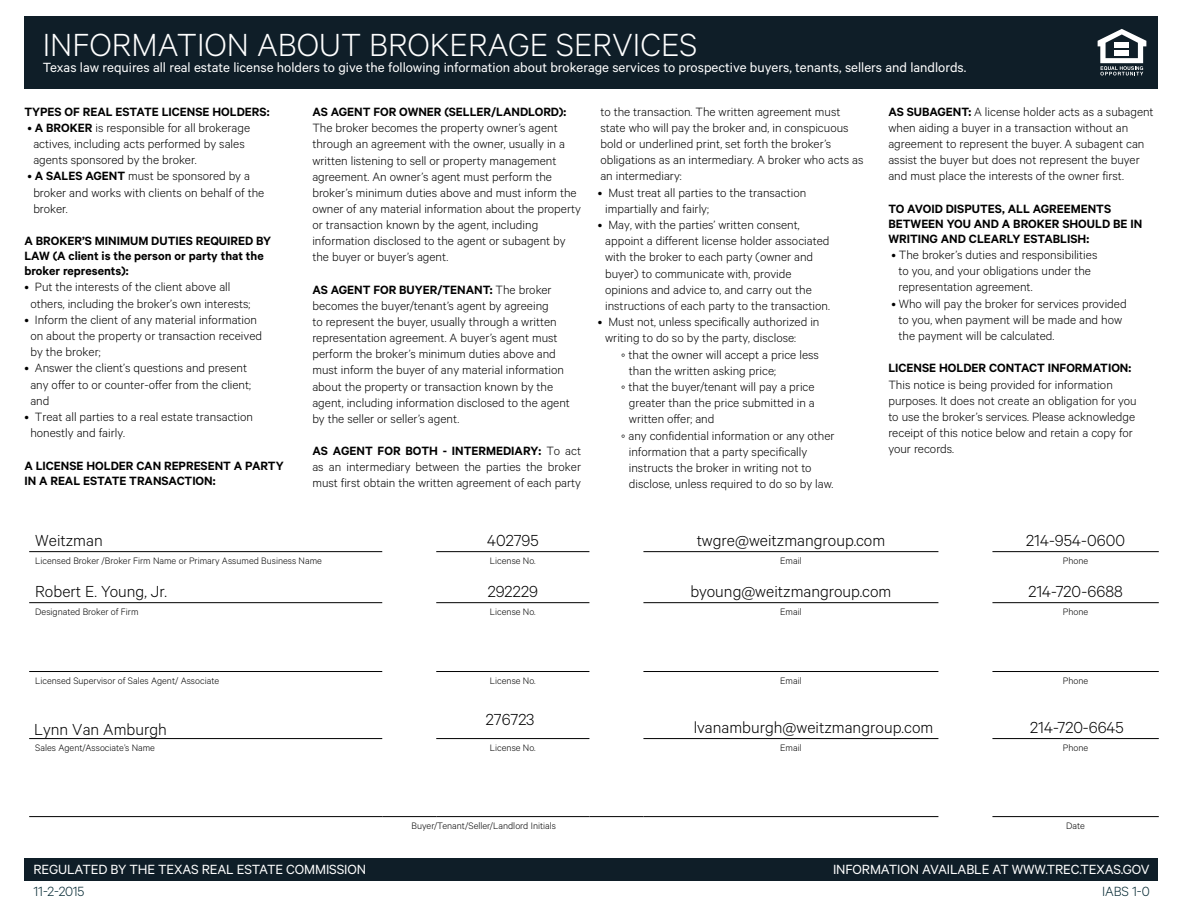
<style>
.page{position:relative;width:1188px;height:918px;background:#fff}
.page>*{position:absolute;margin:0;border:0;box-sizing:border-box;transform-origin:0 0}
.t1{font:300 36px "Calibre";color:#fff}
.t2{font:300 18px "Calibre";color:#000}
.t3{font:15px "Calibre";letter-spacing:-.005em;color:#fff}
.t4{font:300 15px "Calibre";letter-spacing:-.01em;color:#022731}
.t5{font:300 13.5px/16.2px "Calibre";color:#000}
.t6{font:600 13.5px/15px "Calibre";color:#000}
.t7{font:300 10.5px "Calibre";color:#000}
.s1{font-weight:600}
</style>
<div class="page">
<div style="left:24px;top:16px;width:1134px;height:72px;background:#0f1e28"></div>
<div style="left:24px;top:858px;width:1134px;height:22px;background:#0f1e28"></div>
<svg style="left:1098px;top:29px;width:48px;height:46px"></svg>
<div style="left:1114px;top:43px;width:15px;height:5px;background:#fff"></div>
<div style="left:1114px;top:51px;width:15px;height:5px;background:#fff"></div>
<hr style="left:29px;top:551px;width:353px;height:1px;background:#000">
<hr style="left:436px;top:551px;width:153px;height:1px;background:#000">
<hr style="left:643px;top:551px;width:295px;height:1px;background:#000">
<hr style="left:992px;top:551px;width:167px;height:1px;background:#000">
<hr style="left:29px;top:602px;width:353px;height:1px;background:#000">
<hr style="left:436px;top:602px;width:153px;height:1px;background:#000">
<hr style="left:643px;top:602px;width:295px;height:1px;background:#000">
<hr style="left:992px;top:602px;width:167px;height:1px;background:#000">
<hr style="left:29px;top:671px;width:353px;height:1px;background:#000">
<hr style="left:436px;top:671px;width:153px;height:1px;background:#000">
<hr style="left:643px;top:671px;width:295px;height:1px;background:#000">
<hr style="left:992px;top:671px;width:167px;height:1px;background:#000">
<hr style="left:29px;top:738px;width:353px;height:1px;background:#000">
<hr style="left:436px;top:738px;width:153px;height:1px;background:#000">
<hr style="left:643px;top:738px;width:295px;height:1px;background:#000">
<hr style="left:992px;top:738px;width:167px;height:1px;background:#000">
<hr style="left:992px;top:816px;width:167px;height:1px;background:#000">
<hr style="left:29px;top:816px;width:353px;height:1px;background:#000">
<hr style="left:382px;top:816px;width:54px;height:1px;background:#000">
<hr style="left:436px;top:816px;width:153px;height:1px;background:#000">
<hr style="left:589px;top:816px;width:54px;height:1px;background:#000">
<hr style="left:643px;top:816px;width:295px;height:1px;background:#000">
<p class="t1" style="left:43px;top:24px;width:656px">INFORMATION ABOUT BROKERAGE SERVICES</p>
<p class="t3" style="left:43px;top:59px;width:925px">Texas law requires all real estate license holders to give the following information about brokerage services to prospective buyers, tenants, sellers and landlords.</p>
<p class="t6" style="left:24px;top:103px;width:247px">TYPES OF REAL ESTATE LICENSE HOLDERS:</p>
<p class="t5" style="left:33px;top:119px;width:218px;text-indent:-6px">• <span class="s1">A BROKER</span> is responsible for all brokerage actives, including acts performed by sales agents sponsored by the broker.</p>
<p class="t5" style="left:33px;top:167px;width:232px;text-indent:-6px">• <span class="s1">A SALES AGENT</span> must be sponsored by a broker and works with clients on behalf of the broker.</p>
<p class="t6" style="left:24px;top:233px;width:248px">A BROKER’S MINIMUM DUTIES REQUIRED BY<br>LAW (A client is the person or party that the broker represents):</p>
<p class="t5" style="left:30px;top:278px;width:222px;text-indent:-6px">• Put the interests of the client above all others, including the broker’s own interests;</p>
<p class="t5" style="left:30px;top:311px;width:233px;text-indent:-6px">• Inform the client of any material information on about the property or transaction received by the broker;</p>
<p class="t5" style="left:30px;top:359px;width:222px;text-indent:-6px">• Answer the client’s questions and present any offer to or counter-offer from the client; and</p>
<p class="t5" style="left:30px;top:408px;width:224px;text-indent:-6px">• Treat all parties to a real estate transaction honestly and fairly.</p>
<p class="t6" style="left:24px;top:457px;width:261px">A LICENSE HOLDER CAN REPRESENT A PARTY<br>IN A REAL ESTATE TRANSACTION:</p>
<p class="t5" style="left:312px;top:103px;width:270px"><span class="s1">AS AGENT FOR OWNER (SELLER/LANDLORD):<br></span>The broker becomes the property owner’s agent through an agreement with the owner, usually in a written listening to sell or property management agreement. An owner’s agent must perform the broker’s minimum duties above and must inform the owner of any material information about the property or transaction known by the agent, including information disclosed to the agent or subagent by the buyer or buyer’s agent.</p>
<p class="t5" style="left:312px;top:281px;width:259px"><span class="s1">AS AGENT FOR BUYER/TENANT:</span> The broker becomes the buyer/tenant’s agent by agreeing<br>to represent the buyer, usually through a written representation agreement. A buyer’s agent must perform the broker’s minimum duties above and must inform the buyer of any material information about the property or transaction known by the agent, including information disclosed to the agent by the seller or seller’s agent.</p>
<p class="t5" style="left:312px;top:442px;width:270px;text-align:justify"><span class="s1">AS AGENT FOR BOTH - INTERMEDIARY:</span> To act as an intermediary between the parties the broker must first obtain the written agreement of each party</p>
<p class="t5" style="left:600px;top:103px;width:265px">to the transaction. The written agreement must state who will pay the broker and, in conspicuous bold or underlined print, set forth the broker’s obligations as an intermediary. A broker who acts as an intermediary:</p>
<p class="t5" style="left:605px;top:184px;width:203px;text-indent:-7px">• Must treat all parties to the transaction impartially and fairly;</p>
<p class="t5" style="left:605px;top:216px;width:226px;text-indent:-7px">• May, with the parties’ written consent, appoint a different license holder associated with the broker to each party (owner and buyer) to communicate with, provide opinions and advice to, and carry out the instructions of each party to the transaction.</p>
<p class="t5" style="left:598px;top:313px;width:223px">• Must not, unless specifically authorized in</p>
<p class="t5" style="left:605px;top:329px;width:192px">writing to do so by the party, disclose:</p>
<p class="t5" style="left:621px;top:346px;width:199px">° that the owner will accept a price less</p>
<p class="t5" style="left:629px;top:362px;width:149px">than the written asking price;</p>
<p class="t5" style="left:621px;top:378px;width:195px">° that the buyer/tenant will pay a price</p>
<p class="t5" style="left:629px;top:394px;width:188px">greater than the price submitted in a</p>
<p class="t5" style="left:629px;top:410px;width:87px">written offer; and</p>
<p class="t5" style="left:621px;top:427px;width:215px">° any confidential information or any other</p>
<p class="t5" style="left:629px;top:443px;width:180px">information that a party specifically</p>
<p class="t5" style="left:629px;top:459px;width:184px">instructs the broker in writing not to</p>
<p class="t5" style="left:629px;top:475px;width:206px">disclose, unless required to do so by law.</p>
<p class="t5" style="left:888px;top:103px;width:267px"><span class="s1">AS SUBAGENT:</span> A license holder acts as a subagent when aiding a buyer in a transaction without an agreement to represent the buyer. A subagent can assist the buyer but does not represent the buyer and must place the interests of the owner first.</p>
<p class="t6" style="left:888px;top:201px;width:255px">TO AVOID DISPUTES, ALL AGREEMENTS<br>BETWEEN YOU AND A BROKER SHOULD BE IN<br>WRITING AND CLEARLY ESTABLISH:</p>
<p class="t5" style="left:899px;top:246px;width:200px;text-indent:-7px">• The broker’s duties and responsibilities to you, and your obligations under the representation agreement.</p>
<p class="t5" style="left:899px;top:295px;width:230px;text-indent:-7px">• Who will pay the broker for services provided to you, when payment will be made and how the payment will be calculated.</p>
<p class="t5" style="left:888px;top:359px;width:250px"><span class="s1">LICENSE HOLDER CONTACT INFORMATION:<br></span>This notice is being provided for information purposes. It does not create an obligation for you to use the broker’s services. Please acknowledge receipt of this notice below and retain a copy for your records.</p>
<p class="t2" style="left:35px;top:530px;width:69px">Weitzman</p>
<p class="t2" style="left:487px;top:530px;width:53px">402795</p>
<p class="t2" style="left:697px;top:530px;width:190px">twgre@weitzmangroup.com</p>
<p class="t2" style="left:1026px;top:530px;width:100px">214-954-0600</p>
<p class="t7" style="left:35px;top:555px;width:288px">Licensed Broker /Broker Firm Name or Primary Assumed Business Name</p>
<p class="t7" style="left:490px;top:555px;width:47px">License No.</p>
<p class="t7" style="left:780px;top:555px;width:23px">Email</p>
<p class="t7" style="left:1063px;top:555px;width:27px">Phone</p>
<p class="t2" style="left:35px;top:581px;width:133px">Robert E. Young, Jr.</p>
<p class="t2" style="left:488px;top:581px;width:52px">292229</p>
<p class="t2" style="left:690px;top:581px;width:203px">byoung@weitzmangroup.com</p>
<p class="t2" style="left:1028px;top:581px;width:96px">214-720-6688</p>
<p class="t7" style="left:35px;top:606px;width:105px">Designated Broker of Firm</p>
<p class="t7" style="left:490px;top:606px;width:47px">License No.</p>
<p class="t7" style="left:780px;top:606px;width:23px">Email</p>
<p class="t7" style="left:1063px;top:606px;width:27px">Phone</p>
<p class="t7" style="left:35px;top:675px;width:186px">Licensed Supervisor of Sales Agent/ Associate</p>
<p class="t7" style="left:490px;top:675px;width:47px">License No.</p>
<p class="t7" style="left:780px;top:675px;width:23px">Email</p>
<p class="t7" style="left:1063px;top:675px;width:27px">Phone</p>
<p class="t2" style="left:34px;top:719px;width:134px">Lynn Van Amburgh</p>
<p class="t2" style="left:486px;top:709px;width:50px">276723</p>
<p class="t2" style="left:694px;top:716px;width:241px">lvanamburgh@weitzmangroup.com</p>
<p class="t2" style="left:1030px;top:716px;width:95px">214-720-6645</p>
<p class="t7" style="left:35px;top:742px;width:121px">Sales Agent/Associate’s Name</p>
<p class="t7" style="left:490px;top:742px;width:47px">License No.</p>
<p class="t7" style="left:780px;top:742px;width:23px">Email</p>
<p class="t7" style="left:1063px;top:742px;width:27px">Phone</p>
<p class="t7" style="left:412px;top:820px;width:146px">Buyer/Tenant/Seller/Landlord Initials</p>
<p class="t7" style="left:1066px;top:820px;width:20px">Date</p>
<p class="t3" style="left:33px;top:861px;width:334px">REGULATED BY THE TEXAS REAL ESTATE COMMISSION</p>
<p class="t3" style="left:833px;top:861px;width:318px">INFORMATION AVAILABLE AT WWW.TREC.TEXAS.GOV</p>
<p class="t4" style="left:33px;top:883px;width:53px">11-2-2015</p>
<p class="t4" style="left:1102px;top:883px;width:49px">IABS 1-0</p>
</div>
